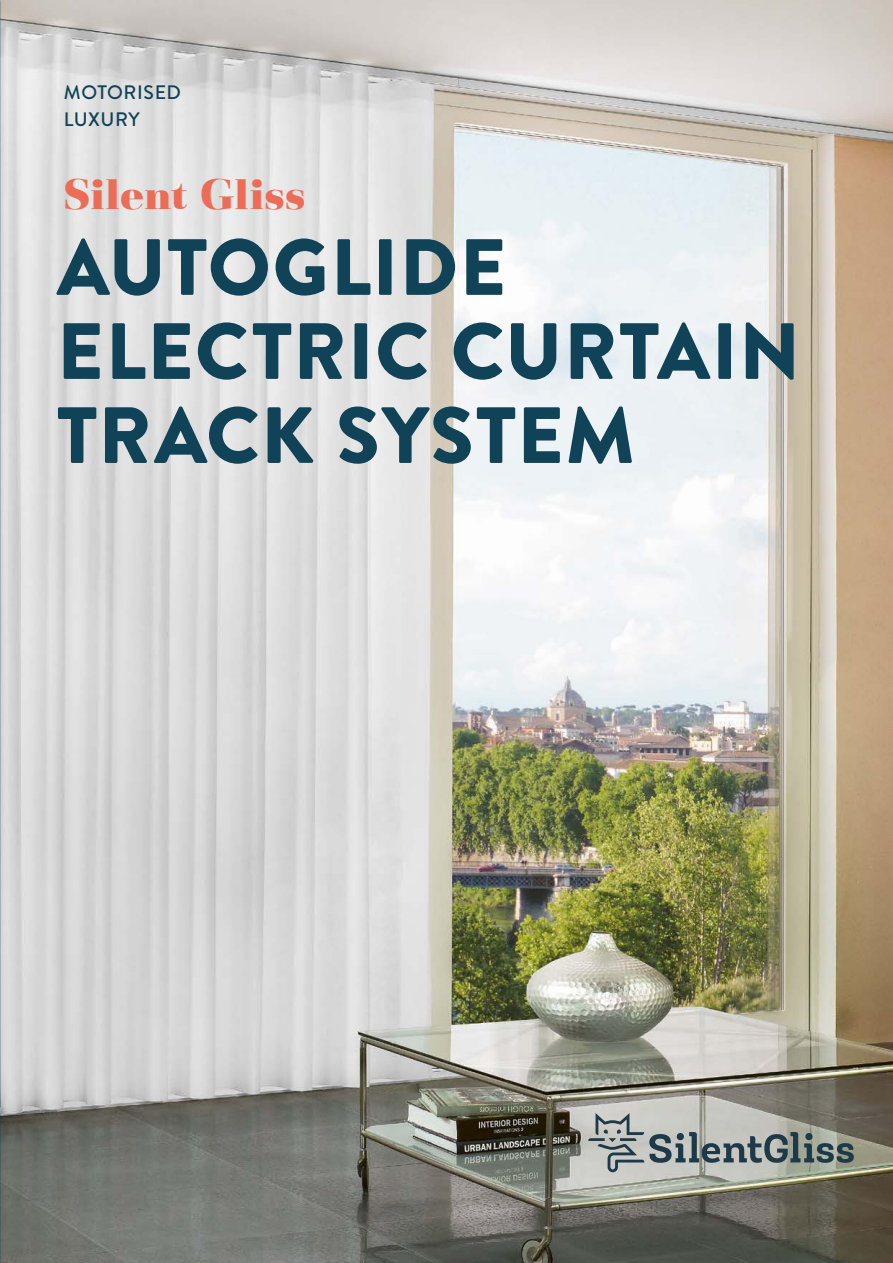
<style>
.page{position:relative;width:893px;height:1263px;background:#fff}
.page>*{position:absolute;margin:0;border:0;box-sizing:border-box;transform-origin:0 0}
.t1{font:900 79.5px/84px "Brandon Grotesque";letter-spacing:.015em;color:#104258}
.t2{font:900 44.25px "Basilia";letter-spacing:.02em;color:#ed6c56}
.t3{font:500 19.5px/27px "Brandon Grotesque";letter-spacing:.025em;color:#104258}
</style>
<div class="page">
<img style="left:0;top:0;width:893px;height:1263px">
<svg style="left:588px;top:1113px;width:266px;height:59px;background:#989f9b"></svg>
<p class="t3" style="left:64px;top:79px;width:119px">MOTORISED<br>LUXURY</p>
<p class="t2" style="left:64px;top:167px;width:243px">Silent Gliss</p>
<p class="t1" style="left:57px;top:226px;width:745px">AUTOGLIDE<br>ELECTRIC CURTAIN<br>TRACK SYSTEM</p>
</div>
